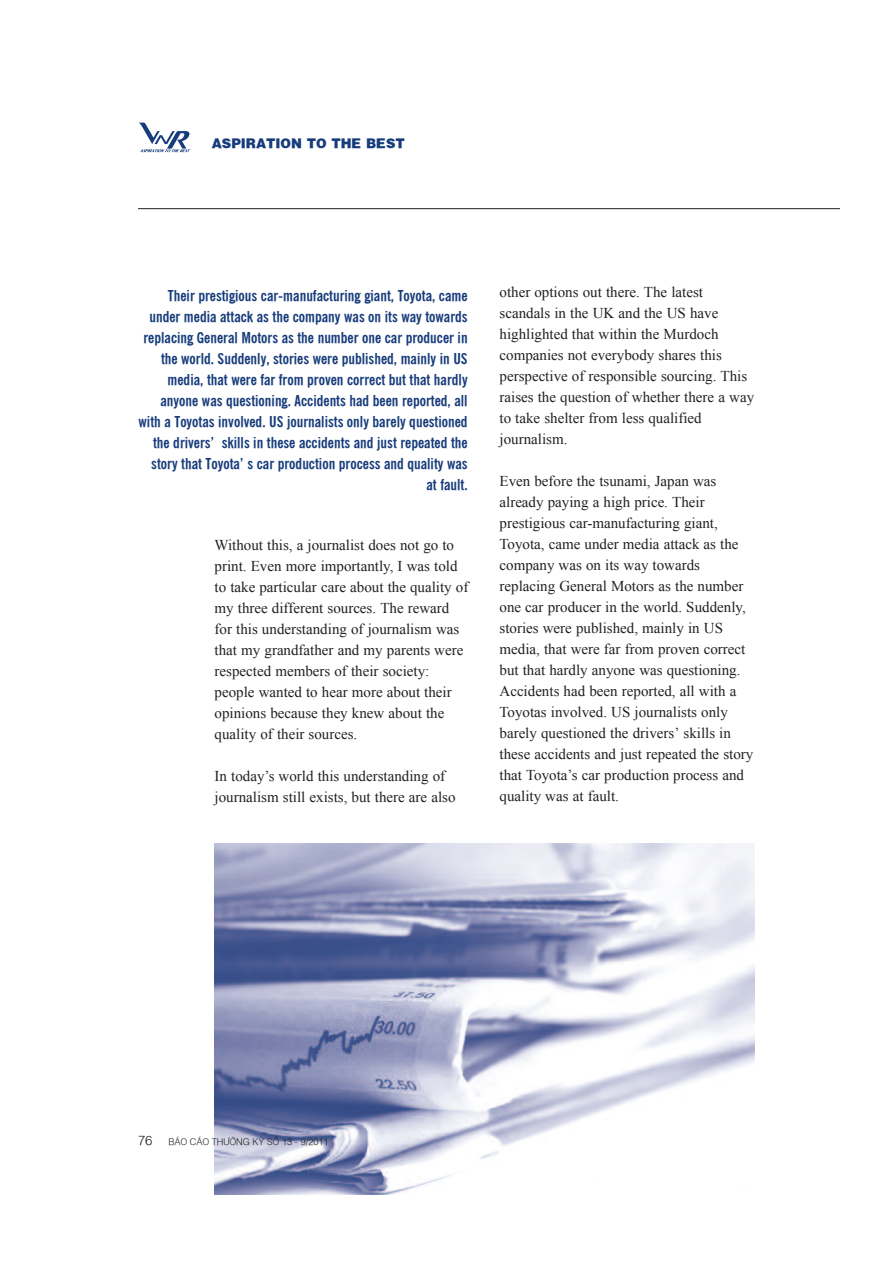
<style>
.page{position:relative;width:893px;height:1263px;background:#fff}
.page>*{position:absolute;margin:0;border:0;box-sizing:border-box;transform-origin:0 0}
.t1{font:15px/21px "Times New Roman";color:#231f20}
.t2{font:700 15px/21px "UVN Tin Tuc Hep";color:#173c7b;text-align:right}
.t3{font:15px "VNI Swiss Extreme";color:#173c7b}
.t4{font:300 10.5px "VNI Swiss";color:#231f20}
.s1{font-size:15px}
</style>
<div class="page">
<hr style="left:138px;top:208px;width:702px;height:1px;background:#231f20">
<img style="left:215px;top:843px;width:540px;height:352px">
<svg style="left:139px;top:123px;width:51px;height:29px"></svg>
<p class="t3" style="left:212px;top:133px;width:195px">ASPIRATION TO THE BEST</p>
<p class="t2" style="left:139px;top:284px;width:331px">Their prestigious car-manufacturing giant, Toyota, came under media attack as the company was on its way towards replacing General Motors as the number one car producer in the world. Suddenly, stories were published, mainly in US media, that were far from proven correct but that hardly anyone was questioning. Accidents had been reported, all with a Toyotas involved. US journalists only barely questioned the drivers’ skills in these accidents and just repeated the story that Toyota’ s car production process and quality was at fault.</p>
<p class="t1" style="left:215px;top:535px;width:255px">Without this, a journalist does not go to print. Even more importantly, I was told to take particular care about the quality of my three different sources. The reward for this understanding of journalism was that my grandfather and my parents were respected members of their society: people wanted to hear more about their opinions because they knew about the quality of their sources.</p>
<p class="t1" style="left:215px;top:766px;width:242px">In today’s world this understanding of journalism still exists, but there are also</p>
<p class="t1" style="left:499px;top:281px;width:256px">other options out there. The latest scandals in the UK and the US have highlighted that within the Murdoch companies not everybody shares this perspective of responsible sourcing. This raises the question of whether there a way to take shelter from less qualified journalism.</p>
<p class="t1" style="left:499px;top:470px;width:255px">Even before the tsunami, Japan was already paying a high price. Their prestigious car-manufacturing giant, Toyota, came under media attack as the company was on its way towards replacing General Motors as the number one car producer in the world. Suddenly, stories were published, mainly in US media, that were far from proven correct but that hardly anyone was questioning.<br>Accidents had been reported, all with a Toyotas involved. US journalists only barely questioned the drivers’ skills in these accidents and just repeated the story that Toyota’s car production process and quality was at fault.</p>
<p class="t4" style="left:138px;top:1135px;width:192px"><span class="s1">76</span> BAÙO CAÙO THÖÔØNG KYØ SOÁ 13 - 9/2011</p>
</div>
